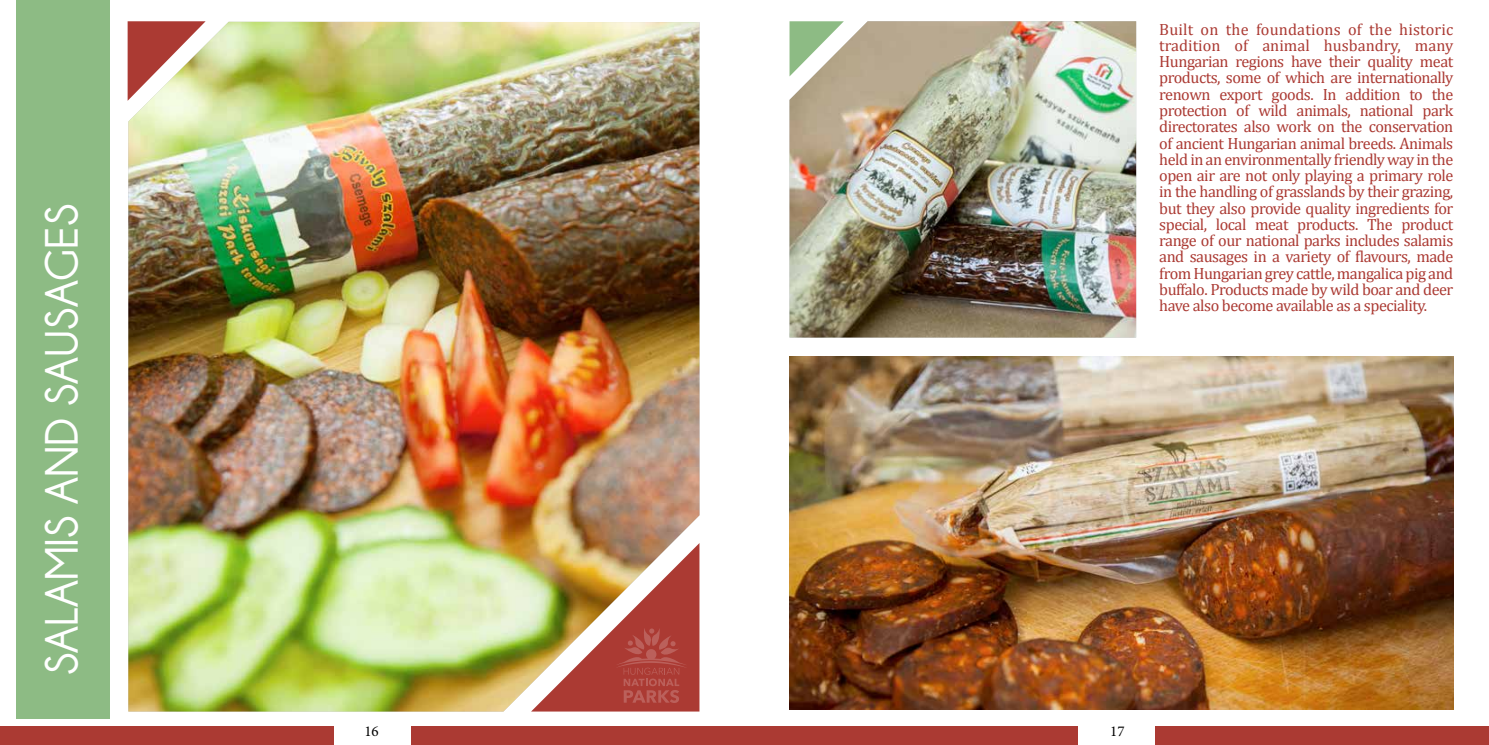
<style>
.page{position:relative;width:1489px;height:745px;background:#fff}
.page>*{position:absolute;margin:0;border:0;box-sizing:border-box;transform-origin:0 0}
.t1{font:700 47.12px "Champagne&Limousines";color:#fff}
.t2{font:16.25px/16.2px "Cambria";letter-spacing:-.03em;color:#ab3a33;text-align:justify}
.t3{font:15px "Minion Pro";color:#000}
</style>
<div class="page">
<div style="left:0;top:725px;width:1488px;height:19px;background:#ab3a33"></div>
<div style="left:334px;top:706px;width:76px;height:38px;background:#fff"></div>
<div style="left:1078px;top:706px;width:76px;height:38px;background:#fff"></div>
<img style="left:789px;top:356px;width:664px;height:353px">
<img style="left:128px;top:22px;width:571px;height:689px">
<svg style="left:128px;top:21px;width:78px;height:80px"></svg>
<div style="left:17px;top:0;width:93px;height:718px;background:#8dbb84"></div>
<img style="left:789px;top:21px;width:347px;height:316px">
<svg style="left:789px;top:21px;width:54px;height:55px"></svg>
<img style="left:531px;top:542px;width:168px;height:169px">
<h1 class="t1" style="left:35px;top:674px;width:466px;rotate:-90deg">Salamis and sausages</h1>
<p class="t2" style="left:1159px;top:21px;width:295px">Built on the foundations of the historic tradition of animal husbandry, many Hungarian regions have their quality meat products, some of which are internationally renown export goods. In addition to the protection of wild animals, national park directorates also work on the conservation of ancient Hungarian animal breeds. Animals held in an environmentally friendly way in the open air are not only playing a primary role in the handling of grasslands by their grazing, but they also provide quality ingredients for special, local meat products. The product range of our national parks includes salamis and sausages in a variety of flavours, made from Hungarian grey cattle, mangalica pig and buffalo. Products made by wild boar and deer have also become available as a speciality.</p>
<p class="t3" style="left:364px;top:720px;width:16px">16</p>
<p class="t3" style="left:1110px;top:720px;width:16px">17</p>
</div>
